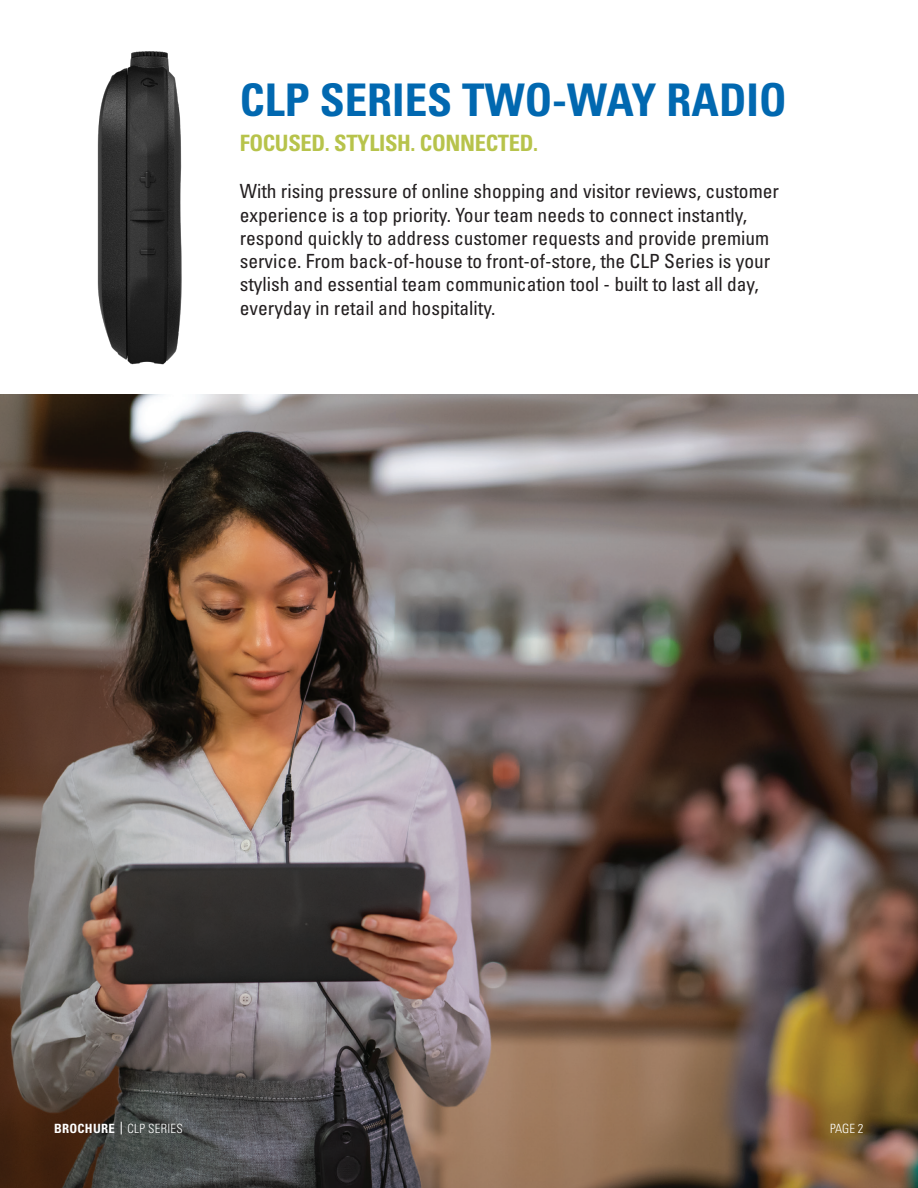
<style>
.page{position:relative;width:918px;height:1188px;background:#fff}
.page>*{position:absolute;margin:0;border:0;box-sizing:border-box;transform-origin:0 0}
.t1{font:700 condensed 45px "Univers LT Pro";color:#0168b0}
.t2{font:700 condensed 22.5px "Univers LT Pro";letter-spacing:-.015em;color:#b7c34b}
.t3{font:condensed 19.5px/23.2px "Univers LT Pro";color:#231f20}
.t4{font:300 condensed 12.75px "Univers LT Pro";letter-spacing:.02em;color:#fff}
.s1{font-weight:700}
</style>
<div class="page">
<img style="left:0;top:395px;width:918px;height:793px">
<img style="left:0;top:51px;width:354px;height:371px">
<svg style="left:121px;top:1122px;width:1px;height:12px"></svg>
<img style="left:852px;top:394px;width:66px;height:33px">
<p class="t1" style="left:240px;top:72px;width:548px">CLP SERIES TWO-WAY RADIO</p>
<p class="t2" style="left:240px;top:129px;width:300px">FOCUSED. STYLISH. CONNECTED.</p>
<p class="t3" style="left:240px;top:179px;width:541px">With rising pressure of online shopping and visitor reviews, customer experience is a top priority. Your team needs to connect instantly, respond quickly to address customer requests and provide premium service. From back-of-house to front-of-store, the CLP Series is your stylish and essential team communication tool - built to last all day, everyday in retail and hospitality.</p>
<p class="t4" style="left:54px;top:1120px;width:130px"><span class="s1">BROCHURE</span> CLP SERIES</p>
<p class="t4" style="left:830px;top:1120px;width:35px">PAGE 2</p>
</div>
